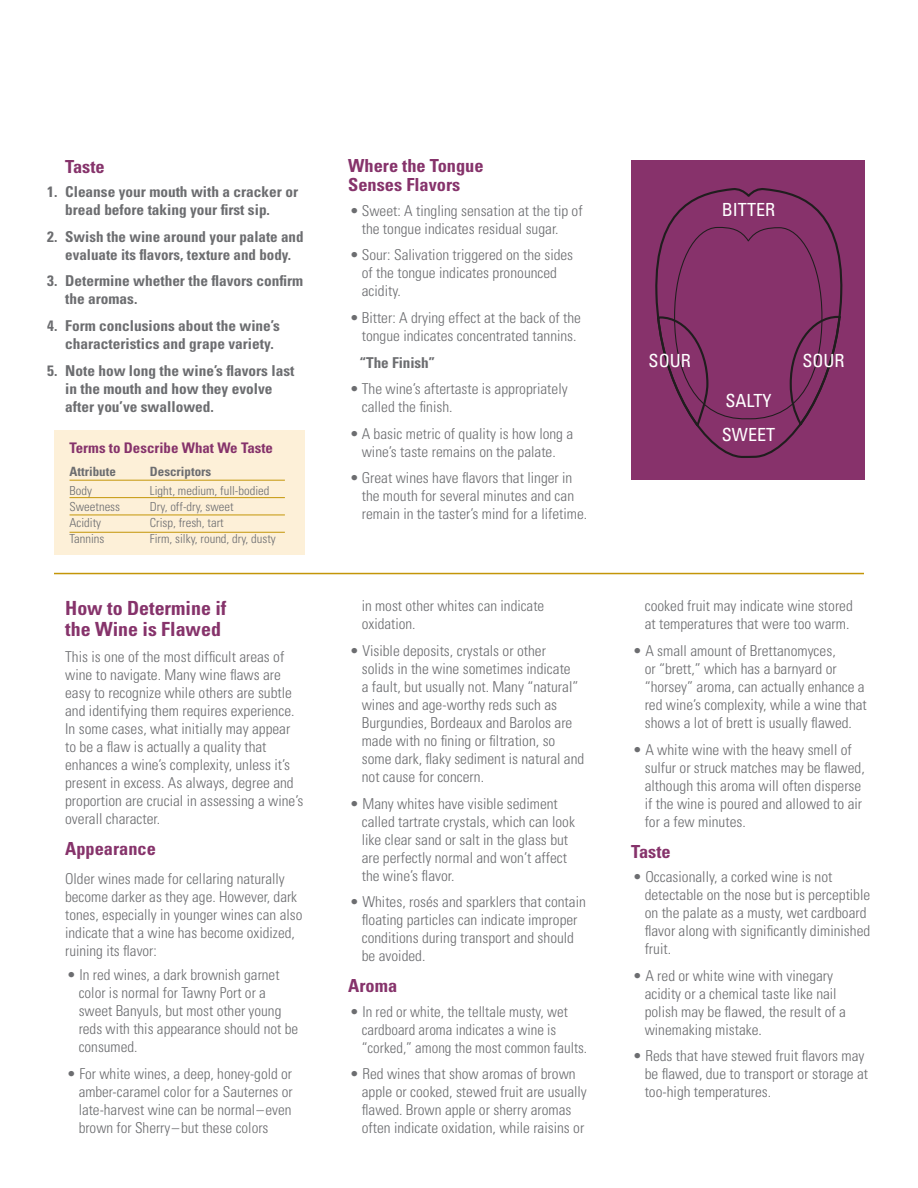
<style>
.page{position:relative;width:918px;height:1188px;background:#fff}
.page>*{position:absolute;margin:0;border:0;box-sizing:border-box;transform-origin:0 0}
.t1{font:700 condensed 19.5px/21px "Univers LT Std";color:#86336b}
.t2{font:condensed 18.15px "Univers LT Std";color:#fff}
.t3{font:700 condensed 18px/19.5px "Univers LT Std";color:#86336b}
.t4{font:300 condensed 15px/18px "Univers LT Std";color:#6c6d70}
.t5{font:700 condensed 15px/18px "Univers LT Std";color:#6c6d70}
.t6{font:700 condensed 14.55px "Univers LT Std";color:#86336b}
.t7{font:700 condensed 12.75px "Univers LT Std";color:#6c6d70}
.t8{font:300 condensed 12.45px "Univers LT Std";color:#6c6d70}
</style>
<div class="page">
<div style="left:632px;top:160px;width:233px;height:320px;background:#87326b"></div>
<svg style="left:655px;top:188px;width:188px;height:270px"></svg>
<svg style="left:656px;top:227px;width:186px;height:201px"></svg>
<div style="left:54px;top:430px;width:250px;height:124px;background:#fdf0d8"></div>
<hr style="left:70px;top:480px;width:215px;height:1px;background:#c49608">
<hr style="left:70px;top:497px;width:215px;height:1px;background:#c49608">
<hr style="left:70px;top:515px;width:215px;height:1px;background:#c49608">
<hr style="left:70px;top:532px;width:215px;height:1px;background:#c49608">
<hr style="left:54px;top:573px;width:810px;height:1px;background:#c49608">
<p class="t3" style="left:65px;top:157px;width:41px">Taste</p>
<p class="t5" style="left:65px;top:183px;width:234px;text-indent:-18px">1. Cleanse your mouth with a cracker or bread before taking your first sip.</p>
<p class="t5" style="left:47px;top:227px;width:258px;text-align:center">2. Swish the wine around your palate and evaluate its flavors, texture and body.</p>
<p class="t5" style="left:65px;top:272px;width:239px;text-indent:-18px">3. Determine whether the flavors confirm the aromas.</p>
<p class="t5" style="left:65px;top:317px;width:216px;text-indent:-18px">4. Form conclusions about the wine’s characteristics and grape variety.</p>
<p class="t5" style="left:65px;top:361px;width:231px;text-indent:-18px">5. Note how long the wine’s flavors last in the mouth and how they evolve after you’ve swallowed.</p>
<p class="t6" style="left:70px;top:439px;width:205px">Terms to Describe What We Taste</p>
<p class="t7" style="left:70px;top:464px;width:48px">Attribute</p>
<p class="t7" style="left:150px;top:464px;width:63px">Descriptors</p>
<p class="t8" style="left:70px;top:483px;width:24px">Body</p>
<p class="t8" style="left:150px;top:483px;width:121px">Light, medium, full-bodied</p>
<p class="t8" style="left:70px;top:499px;width:52px">Sweetness</p>
<p class="t8" style="left:150px;top:499px;width:85px">Dry, off-dry, sweet</p>
<p class="t8" style="left:70px;top:515px;width:33px">Acidity</p>
<p class="t8" style="left:150px;top:515px;width:75px">Crisp, fresh, tart</p>
<p class="t8" style="left:70px;top:531px;width:36px">Tannins</p>
<p class="t8" style="left:150px;top:531px;width:128px">Firm, silky, round, dry, dusty</p>
<h1 class="t1" style="left:65px;top:597px;width:163px">How to Determine if the Wine is Flawed</h1>
<p class="t4" style="left:65px;top:648px;width:240px">This is one of the most difficult areas of wine to navigate. Many wine flaws are easy to recognize while others are subtle and identifying them requires experience.<br>In some cases, what initially may appear to be a flaw is actually a quality that enhances a wine’s complexity, unless it’s present in excess. As always, degree and proportion are crucial in assessing a wine’s overall character.</p>
<p class="t3" style="left:65px;top:839px;width:92px">Appearance</p>
<p class="t4" style="left:65px;top:870px;width:239px">Older wines made for cellaring naturally become darker as they age. However, dark tones, especially in younger wines can also indicate that a wine has become oxidized, ruining its flavor:</p>
<p class="t4" style="left:79px;top:966px;width:221px;text-indent:-12px">• In red wines, a dark brownish garnet color is normal for Tawny Port or a sweet Banyuls, but most other young reds with this appearance should not be consumed.</p>
<p class="t4" style="left:79px;top:1065px;width:215px;text-align:justify;text-indent:-12px">• For white wines, a deep, honey-gold or amber-caramel color for a Sauternes or late-harvest wine can be normal–even brown for Sherry–but these colors</p>
<p class="t3" style="left:348px;top:155px;width:137px">Where the Tongue<br>Senses Flavors</p>
<p class="t4" style="left:362px;top:201px;width:222px;text-indent:-12px">• Sweet: A tingling sensation at the tip of the tongue indicates residual sugar.</p>
<p class="t4" style="left:362px;top:246px;width:213px;text-indent:-12px">• Sour: Salivation triggered on the sides of the tongue indicates pronounced acidity.</p>
<p class="t4" style="left:350px;top:309px;width:233px;text-align:center">• Bitter: A drying effect at the back of the tongue indicates concentrated tannins.</p>
<p class="t5" style="left:360px;top:353px;width:77px">“The Finish”</p>
<p class="t4" style="left:362px;top:380px;width:207px;text-indent:-12px">• The wine’s aftertaste is appropriately called the finish.</p>
<p class="t4" style="left:350px;top:425px;width:225px;text-align:center">• A basic metric of quality is how long a wine’s taste remains on the palate.</p>
<p class="t4" style="left:362px;top:469px;width:227px;text-indent:-12px">• Great wines have flavors that linger in the mouth for several minutes and can remain in the taster’s mind for a lifetime.</p>
<p class="t4" style="left:362px;top:597px;width:184px">in most other whites can indicate oxidation.</p>
<p class="t4" style="left:362px;top:642px;width:224px;text-indent:-12px">• Visible deposits, crystals or other<br>solids in the wine sometimes indicate<br>a fault, but usually not. Many “natural” wines and age-worthy reds such as Burgundies, Bordeaux and Barolos are made with no fining or filtration, so some dark, flaky sediment is natural and not cause for concern.</p>
<p class="t4" style="left:362px;top:794px;width:215px;text-indent:-12px">• Many whites have visible sediment called tartrate crystals, which can look like clear sand or salt in the glass but are perfectly normal and won’t affect the wine’s flavor.</p>
<p class="t4" style="left:362px;top:893px;width:226px;text-indent:-12px">• Whites, rosés and sparklers that contain floating particles can indicate improper conditions during transport and should be avoided.</p>
<p class="t3" style="left:348px;top:976px;width:50px">Aroma</p>
<p class="t4" style="left:362px;top:1002px;width:227px;text-indent:-12px">• In red or white, the telltale musty, wet cardboard aroma indicates a wine is “corked,” among the most common faults.</p>
<p class="t4" style="left:362px;top:1065px;width:227px;text-indent:-12px">• Red wines that show aromas of brown apple or cooked, stewed fruit are usually flawed. Brown apple or sherry aromas often indicate oxidation, while raisins or</p>
<p class="t2" style="left:722px;top:198px;width:55px">BITTER</p>
<p class="t2" style="left:649px;top:349px;width:44px">SOUR</p>
<p class="t2" style="left:725px;top:389px;width:48px">SALTY</p>
<p class="t2" style="left:722px;top:423px;width:55px">SWEET</p>
<p class="t2" style="left:802px;top:349px;width:44px">SOUR</p>
<p class="t4" style="left:645px;top:597px;width:210px">cooked fruit may indicate wine stored at temperatures that were too warm.</p>
<p class="t4" style="left:645px;top:642px;width:224px;text-indent:-12px">• A small amount of Brettanomyces,<br>or “brett,” which has a barnyard or “horsey” aroma, can actually enhance a red wine’s complexity, while a wine that shows a lot of brett is usually flawed.</p>
<p class="t4" style="left:645px;top:740px;width:222px;text-indent:-12px">• A white wine with the heavy smell of sulfur or struck matches may be flawed, although this aroma will often disperse if the wine is poured and allowed to air for a few minutes.</p>
<p class="t3" style="left:631px;top:841px;width:41px">Taste</p>
<p class="t4" style="left:645px;top:868px;width:227px;text-indent:-12px">• Occasionally, a corked wine is not detectable on the nose but is perceptible on the palate as a musty, wet cardboard flavor along with significantly diminished fruit.</p>
<p class="t4" style="left:645px;top:966px;width:203px;text-indent:-12px">• A red or white wine with vinegary acidity or a chemical taste like nail polish may be flawed, the result of a winemaking mistake.</p>
<p class="t4" style="left:645px;top:1047px;width:225px;text-indent:-12px">• Reds that have stewed fruit flavors may be flawed, due to transport or storage at too-high temperatures.</p>
</div>
